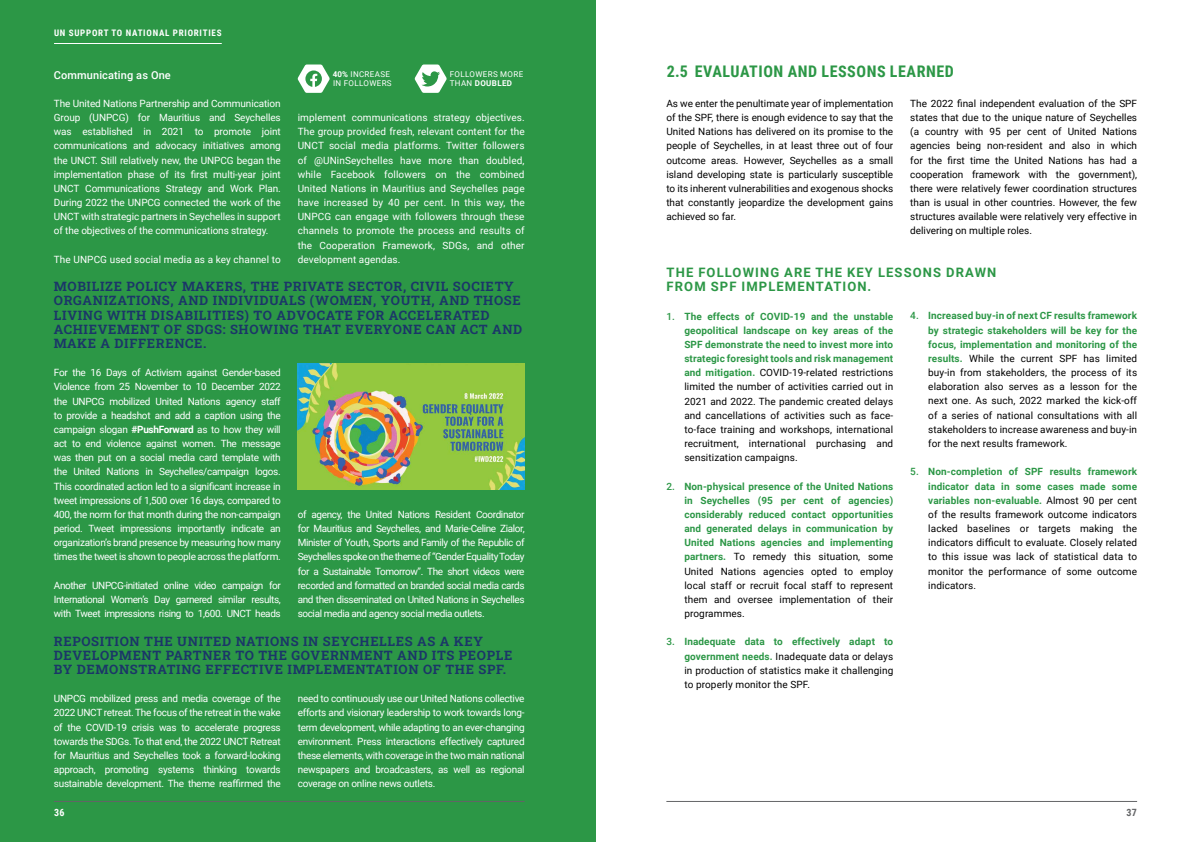
<style>
.page{position:relative;width:1191px;height:842px;background:#fff}
.page>*{position:absolute;margin:0;border:0;box-sizing:border-box;transform-origin:0 0}
.t1{font:700 16px "Roboto Condensed";letter-spacing:.035em;color:#2c9746}
.t2{font:13px/14.2px "Roboto Slab";letter-spacing:.05em;color:#1b3668}
.t3{font:700 13px/14.2px "Roboto";letter-spacing:.085em;color:#2c9746}
.t4{font:500 11px "Roboto";letter-spacing:.01em;color:#fff}
.t5{font:10px/14.2px "Roboto";letter-spacing:-.025em;color:#fff;text-align:justify}
.t6{font:10px/14.2px "Roboto";letter-spacing:.01em;color:#000;text-align:justify}
.t7{font:10px/14.2px "Roboto";letter-spacing:.01em;color:#000101;text-align:justify}
.t8{font:700 10px/14.2px "Roboto";letter-spacing:.01em;color:#2c9746;text-align:justify}
.t9{font:10px "Roboto";letter-spacing:.01em;color:#fff}
.t10{font:700 10px "Roboto Condensed";color:#fff}
.t11{font:700 10px "Roboto Condensed";color:#636466}
.t12{font:700 9px "Roboto Condensed";letter-spacing:.085em;color:#fff}
.t13{font:8px/9.6px "Roboto";letter-spacing:.045em;color:#fff}
.s1{font-weight:700}
.s2{font-weight:500;color:#2c9746}
.s3{font-weight:700;color:#2c9746}
.s4{font-weight:500}
.s5{font-weight:400;color:#000}
</style>
<div class="page">
<div style="left:0;top:0;width:595px;height:842px;background:#2c9746"></div>
<img style="left:298px;top:364px;width:226px;height:126px">
<svg style="left:298px;top:65px;width:32px;height:28px"></svg>
<svg style="left:415px;top:65px;width:32px;height:28px"></svg>
<hr style="left:54px;top:801px;width:470px;height:1px;background:#636466">
<hr style="left:666px;top:801px;width:471px;height:1px;background:#636466">
<hr style="left:54px;top:43px;width:168px;height:1px;background:#fff">
<p class="t12" style="left:54px;top:26px;width:169px">UN SUPPORT TO NATIONAL PRIORITIES</p>
<p class="t4" style="left:54px;top:67px;width:118px">Communicating as One</p>
<p class="t5" style="left:54px;top:96px;width:228px">The United Nations Partnership and Communication Group (UNPCG) for Mauritius and Seychelles was established in 2021 to promote joint communications and advocacy initiatives among the UNCT. Still relatively new, the UNPCG began the implementation phase of its first multi-year joint UNCT Communications Strategy and Work Plan.<br>During 2022 the UNPCG connected the work of the UNCT with strategic partners in Seychelles in support of the objectives of the communications strategy.</p>
<p class="t9" style="left:54px;top:252px;width:228px">The UNPCG used social media as a key channel to</p>
<p class="t13" style="left:333px;top:69px;width:60px"><span class="s1">40%</span> INCREASE<br>IN FOLLOWERS</p>
<p class="t13" style="left:450px;top:69px;width:75px">FOLLOWERS MORE<br>THAN <span class="s1">DOUBLED</span></p>
<p class="t5" style="left:298px;top:110px;width:228px">implement communications strategy objectives.<br>The group provided fresh, relevant content for the UNCT social media platforms. Twitter followers of @UNinSeychelles have more than doubled, while Facebook followers on the combined United Nations in Mauritius and Seychelles page have increased by 40 per cent. In this way, the UNPCG can engage with followers through these channels to promote the process and results of the Cooperation Framework, SDGs, and other development agendas.</p>
<p class="t2" style="left:54px;top:279px;width:470px">MOBILIZE POLICY MAKERS, THE PRIVATE SECTOR, CIVIL SOCIETY ORGANIZATIONS, AND INDIVIDUALS (WOMEN, YOUTH, AND THOSE LIVING WITH DISABILITIES) TO ADVOCATE FOR ACCELERATED ACHIEVEMENT OF SDGS: SHOWING THAT EVERYONE CAN ACT AND MAKE A DIFFERENCE.</p>
<p class="t5" style="left:54px;top:365px;width:228px">For the 16 Days of Activism against Gender-based Violence from 25 November to 10 December 2022 the UNPCG mobilized United Nations agency staff to provide a headshot and add a caption using the campaign slogan <span class="s1">#PushForward</span> as to how they will act to end violence against women. The message was then put on a social media card template with the United Nations in Seychelles/campaign logos.<br>This coordinated action led to a significant increase in tweet impressions of 1,500 over 16 days, compared to 400, the norm for that month during the non-campaign period. Tweet impressions importantly indicate an organization’s brand presence by measuring how many times the tweet is shown to people across the platform.</p>
<p class="t5" style="left:54px;top:578px;width:228px">Another UNPCG-initiated online video campaign for International Women’s Day garnered similar results, with Tweet impressions rising to 1,600. UNCT heads</p>
<p class="t5" style="left:298px;top:507px;width:228px">of agency, the United Nations Resident Coordinator for Mauritius and Seychelles, and Marie-Celine Zialor, Minister of Youth, Sports and Family of the Republic of Seychelles spoke on the theme of “Gender Equality Today for a Sustainable Tomorrow”. The short videos were recorded and formatted on branded social media cards and then disseminated on United Nations in Seychelles social media and agency social media outlets.</p>
<h2 class="t2" style="left:54px;top:633px;width:460px">REPOSITION THE UNITED NATIONS IN SEYCHELLES AS A KEY<br>DEVELOPMENT PARTNER TO THE GOVERNMENT AND ITS PEOPLE<br>BY DEMONSTRATING EFFECTIVE IMPLEMENTATION OF THE SPF.</h2>
<p class="t5" style="left:54px;top:691px;width:228px">UNPCG mobilized press and media coverage of the 2022 UNCT retreat. The focus of the retreat in the wake of the COVID-19 crisis was to accelerate progress towards the SDGs. To that end, the 2022 UNCT Retreat for Mauritius and Seychelles took a forward-looking approach, promoting systems thinking towards sustainable development. The theme reaffirmed the</p>
<p class="t5" style="left:298px;top:691px;width:228px">need to continuously use our United Nations collective efforts and visionary leadership to work towards long&shy;term development, while adapting to an ever-changing environment. Press interactions effectively captured these elements, with coverage in the two main national newspapers and broadcasters, as well as regional coverage on online news outlets.</p>
<h1 class="t1" style="left:666px;top:60px;width:289px">2.5 EVALUATION AND LESSONS LEARNED</h1>
<p class="t6" style="left:666px;top:96px;width:228px">As we enter the penultimate year of implementation of the SPF, there is enough evidence to say that the United Nations has delivered on its promise to the people of Seychelles, in at least three out of four outcome areas. However, Seychelles as a small island developing state is particularly susceptible to its inherent vulnerabilities and exogenous shocks that constantly jeopardize the development gains achieved so far.</p>
<p class="t6" style="left:910px;top:96px;width:228px">The 2022 final independent evaluation of the SPF states that due to the unique nature of Seychelles (a country with 95 per cent of United Nations agencies being non-resident and also in which for the first time the United Nations has had a cooperation framework with the government), there were relatively fewer coordination structures than is usual in other countries. However, the few structures available were relatively very effective in delivering on multiple roles.</p>
<h2 class="t3" style="left:666px;top:265px;width:331px">THE FOLLOWING ARE THE KEY LESSONS DRAWN<br>FROM SPF IMPLEMENTATION.</h2>
<p class="t6" style="left:684px;top:308px;width:210px;text-indent:-18px"><span class="s2">1.</span> <span class="s3">The effects of COVID-19 and the unstable geopolitical landscape on key areas of the SPF demonstrate the need to invest more into strategic foresight tools and risk management and mitigation.</span> COVID-19-related restrictions limited the number of activities carried out in 2021 and 2022. The pandemic created delays and cancellations of activities such as face&shy;to-face training and workshops, international recruitment, international purchasing and sensitization campaigns.</p>
<p class="t8" style="left:684px;top:478px;width:210px;text-indent:-18px"><span class="s4">2.</span> Non-physical presence of the United Nations in Seychelles (95 per cent of agencies) considerably reduced contact opportunities and generated delays in communication by United Nations agencies and implementing partners. <span class="s5">To remedy this situation, some United Nations agencies opted to employ local staff or recruit focal staff to represent them and oversee implementation of their programmes.</span></p>
<p class="t6" style="left:684px;top:634px;width:210px;text-indent:-18px"><span class="s2">3.</span> <span class="s3">Inadequate data to effectively adapt to government needs.</span> Inadequate data or delays in production of statistics make it challenging to properly monitor the SPF.</p>
<p class="t7" style="left:928px;top:308px;width:210px;text-indent:-18px"><span class="s2">4.</span> <span class="s3">Increased buy-in of next CF results framework by strategic stakeholders will be key for the focus, implementation and monitoring of the results.</span> While the current SPF has limited buy-in from stakeholders, the process of its elaboration also serves as a lesson for the next one. As such, 2022 marked the kick-off of a series of national consultations with all stakeholders to increase awareness and buy-in for the next results framework.</p>
<p class="t6" style="left:928px;top:464px;width:210px;text-indent:-18px"><span class="s2">5.</span> <span class="s3">Non-completion of SPF results framework indicator data in some cases made some variables non-evaluable.</span> Almost 90 per cent of the results framework outcome indicators lacked baselines or targets making the indicators difficult to evaluate. Closely related to this issue was lack of statistical data to monitor the performance of some outcome indicators.</p>
<p class="t10" style="left:54px;top:805px;width:12px">36</p>
<p class="t11" style="left:1126px;top:805px;width:12px">37</p>
</div>
